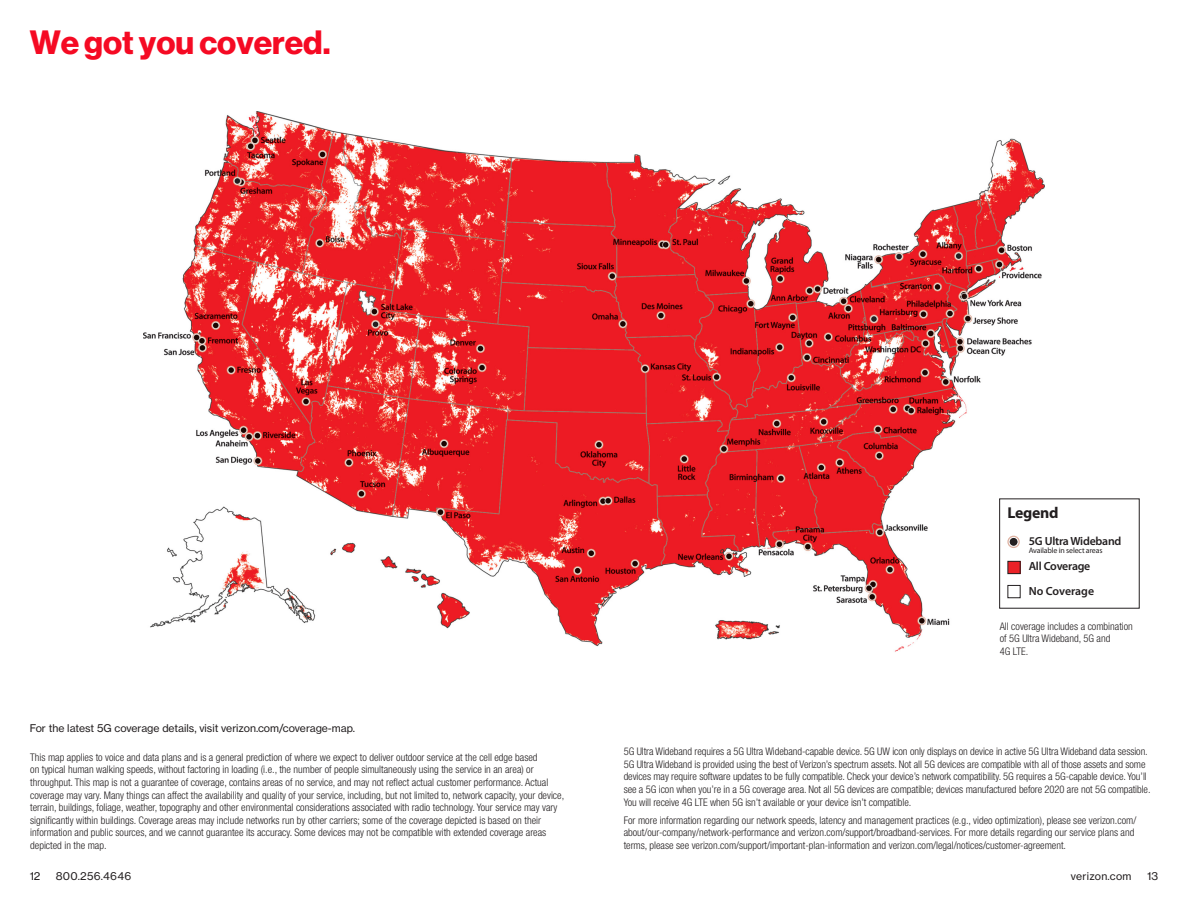
<style>
.page{position:relative;width:1188px;height:918px;background:#fff}
.page>*{position:absolute;margin:0;border:0;box-sizing:border-box;transform-origin:0 0}
.LEGAL_SUPERSCRIPT_INTERIOR_NEW_BRAND_201{font:700 33px "Verizon NHGDS";color:#f50a23}
.t1{font:700 15.75px "Myriad Pro";letter-spacing:-.02em;color:#231f20}
.t2{font:600 11.85px/24.6px "Myriad Pro";letter-spacing:-.02em;color:#231f20}
.t3{font:300 condensed 10.5px/12.6px "Helvetica Neue LT Std";color:#231f20}
.t4{font:10.5px "Verizon NHGTX";color:#231f20}
.t5{font:10.5px "Verizon NHGTX";letter-spacing:.025em;color:#231f20}
.t6{font:7.95px "Myriad Pro";letter-spacing:-.02em;color:#231f20}
</style>
<div class="page">
<img style="left:144px;top:111px;width:900px;height:541px">
<div style="left:1000px;top:499px;width:139px;height:109px;background:#fff"></div>
<div style="left:999px;top:499px;width:141px;height:110px;border:1px solid #231f20"></div>
<div style="left:1008px;top:585px;width:12px;height:13px;border:1px solid #231f20"></div>
<div style="left:1008px;top:561px;width:12px;height:13px;background:#eb2228"></div>
<div style="left:1008px;top:561px;width:12px;height:13px;border:1px solid #231f20"></div>
<div style="left:1007px;top:536px;width:13px;height:12px;border:3px solid #deb09f;border-radius:50%"></div>
<div style="left:1009px;top:537px;width:9px;height:9px;background:#231f20;border-radius:50%"></div>
<div style="left:1009px;top:537px;width:9px;height:10px;border:1px solid #fff;border-radius:50%"></div>
<p class="LEGAL_SUPERSCRIPT_INTERIOR_NEW_BRAND_201" style="left:30px;top:23px;width:302px">We got you covered.</p>
<p class="t4" style="left:30px;top:722px;width:327px">For the latest 5G coverage details, visit verizon.com/coverage-map.</p>
<p class="t3" style="left:30px;top:751px;width:535px">This map applies to voice and data plans and is a general prediction of where we expect to deliver outdoor service at the cell edge based<br>on typical human walking speeds, without factoring in loading (i.e., the number of people simultaneously using the service in an area) or throughput. This map is not a guarantee of coverage, contains areas of no service, and may not reflect actual customer performance. Actual coverage may vary. Many things can affect the availability and quality of your service, including, but not limited to, network capacity, your device, terrain, buildings, foliage, weather, topography and other environmental considerations associated with radio technology. Your service may vary significantly within buildings. Coverage areas may include networks run by other carriers; some of the coverage depicted is based on their information and public sources, and we cannot guarantee its accuracy. Some devices may not be compatible with extended coverage areas depicted in the map.</p>
<p class="t1" style="left:1008px;top:503px;width:52px">Legend</p>
<p class="t2" style="left:1029px;top:529px;width:94px">5G Ultra Wideband<br>All Coverage<br>No Coverage</p>
<p class="t6" style="left:1029px;top:546px;width:75px">Available in select areas</p>
<p class="t3" style="left:1000px;top:619px;width:135px">All coverage includes a combination of 5G Ultra Wideband, 5G and<br>4G LTE.</p>
<p class="t3" style="left:624px;top:745px;width:528px">5G Ultra Wideband requires a 5G Ultra Wideband-capable device. 5G UW icon only displays on device in active 5G Ultra Wideband data session.<br>5G Ultra Wideband is provided using the best of Verizon’s spectrum assets. Not all 5G devices are compatible with all of those assets and some devices may require software updates to be fully compatible. Check your device’s network compatibility. 5G requires a 5G-capable device. You’ll see a 5G icon when you’re in a 5G coverage area. Not all 5G devices are compatible; devices manufactured before 2020 are not 5G compatible.<br>You will receive 4G LTE when 5G isn’t available or your device isn’t compatible.</p>
<p class="t3" style="left:624px;top:814px;width:514px">For more information regarding our network speeds, latency and management practices (e.g., video optimization), please see verizon.com/ about/our-company/network-performance and verizon.com/support/broadband-services. For more details regarding our service plans and terms, please see verizon.com/support/important-plan-information and verizon.com/legal/notices/customer-agreement.</p>
<p class="t4" style="left:30px;top:869px;width:12px">12</p>
<p class="t5" style="left:56px;top:869px;width:77px">800.256.4646</p>
<p class="t5" style="left:1071px;top:869px;width:62px">verizon.com</p>
<p class="t4" style="left:1147px;top:869px;width:13px">13</p>
</div>
